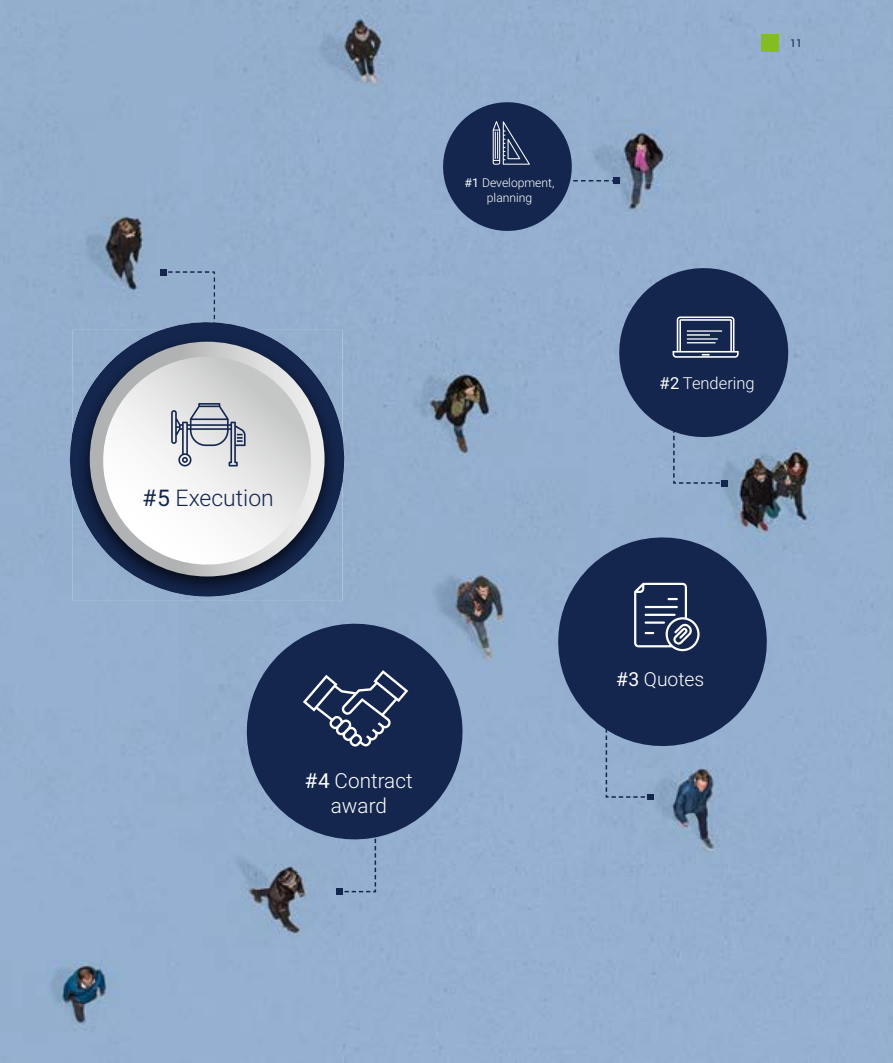
<style>
.page{position:relative;width:893px;height:1063px;background:#95afcf}
.page>*{position:absolute;margin:0;border:0;box-sizing:border-box;transform-origin:0 0}
.t1{font:300 22.95px "Roboto";color:#14264e}
.t2{font:300 20.7px/24.9px "Roboto";color:#fff;text-align:center}
.t3{font:300 19.35px "Roboto";color:#fff}
.t4{font:300 16.5px "Roboto";color:#fff}
.t5{font:300 12.15px/14.5px "Roboto";color:#fff;text-align:center}
.t6{font:10.5px "Roboto";color:#14264d}
.s1{font-weight:400}
</style>
<div class="page">
<svg style="left:605px;top:757px;width:48px;height:43px"></svg>
<svg style="left:336px;top:851px;width:41px;height:44px"></svg>
<svg style="left:160px;top:269px;width:55px;height:41px"></svg>
<div style="left:761px;top:34px;width:17px;height:17px;background:#85bc22"></div>
<svg style="left:60px;top:310px;width:294px;height:293px;fill:#94aece"></svg>
<img style="left:72px;top:330px;width:270px;height:266px">
<svg style="left:90px;top:342px;width:235px;height:234px"></svg>
<svg style="left:97px;top:357px;width:220px;height:213px"></svg>
<svg style="left:171px;top:403px;width:75px;height:63px"></svg>
<svg style="left:436px;top:95px;width:183px;height:143px"></svg>
<svg style="left:610px;top:259px;width:185px;height:227px"></svg>
<svg style="left:547px;top:526px;width:231px;height:231px;fill:#14264e"></svg>
<svg style="left:634px;top:583px;width:66px;height:68px"></svg>
<svg style="left:237px;top:618px;width:237px;height:233px;fill:#14264e"></svg>
<svg style="left:303px;top:670px;width:105px;height:77px"></svg>
<p class="t5" style="left:465px;top:175px;width:91px"><span class="s1">#1</span> Development, planning</p>
<p class="t6" style="left:790px;top:36px;width:13px">11</p>
<h1 class="t1" style="left:143px;top:482px;width:132px"><span class="s1">#5</span> Execution</h1>
<h2 class="t2" style="left:305px;top:768px;width:109px"><span class="s1">#4</span> Contract award</h2>
<h3 class="t4" style="left:660px;top:371px;width:97px"><span class="s1">#2</span> Tendering</h3>
<h3 class="t3" style="left:616px;top:666px;width:89px"><span class="s1">#3</span> Quotes</h3>
</div>
